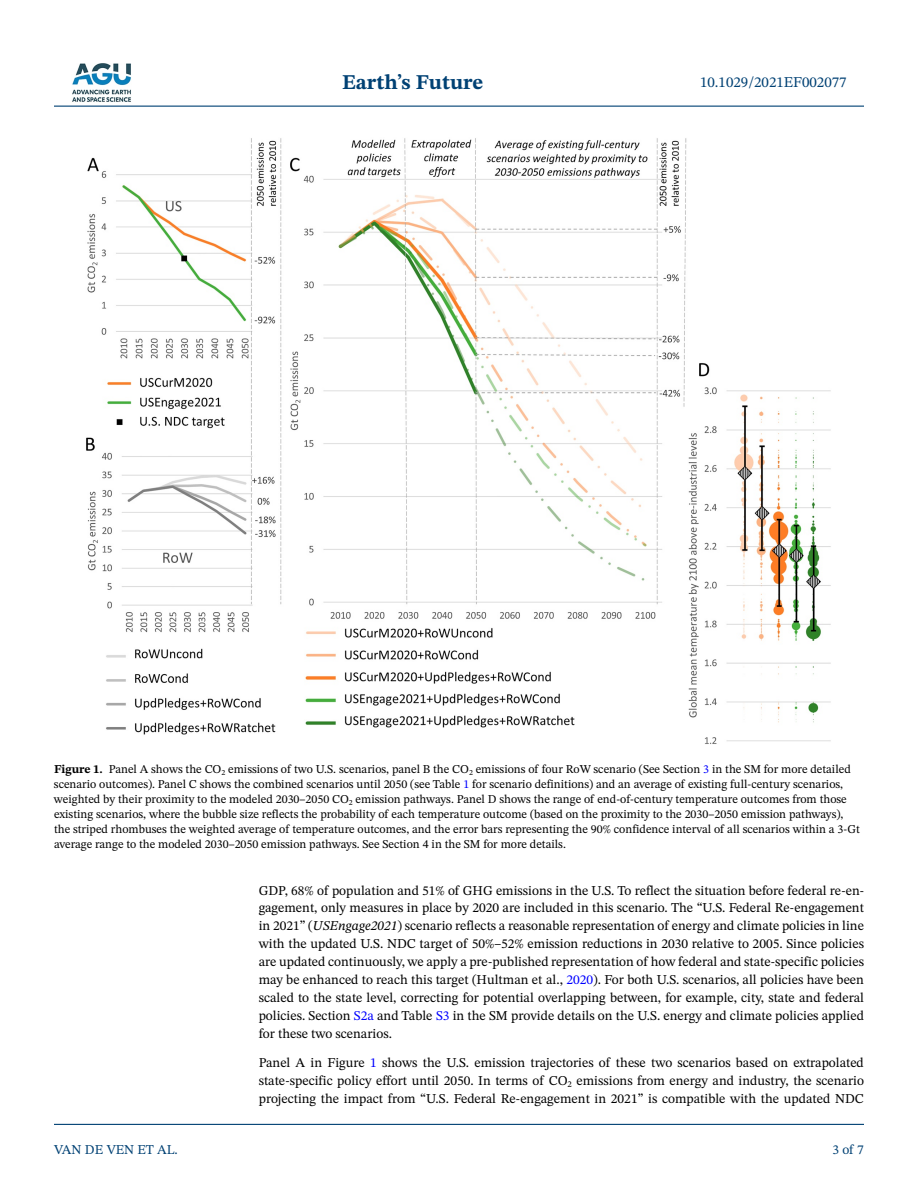
<style>
.page{position:relative;width:918px;height:1188px;background:#fff}
.page>*{position:absolute;margin:0;border:0;box-sizing:border-box;transform-origin:0 0}
.t1{font:700 21px "STIX Two Text";color:#004174}
.t2{font:15px "STIX Two Text";color:#004174}
.t3{font:13.5px/18px "STIX Two Text";color:#000;text-align:justify}
.t4{font:13.5px "STIX Two Text";color:#004174}
.t5{font:12px/15px "STIX Two Text";color:#000}
.s1{font-weight:700}
.s2{color:#00f}
.s3{font-style:italic}
</style>
<div class="page">
<hr style="left:54px;top:106px;width:810px;height:1px;background:#004174">
<hr style="left:54px;top:1124px;width:810px;height:1px;background:#004174">
<img style="left:72px;top:63px;width:59px;height:39px">
<img style="left:86px;top:138px;width:745px;height:606px">
<h1 class="t1" style="left:342px;top:67px;width:143px">Earth’s Future</h1>
<p class="t2" style="left:700px;top:72px;width:148px">10.1029/2021EF002077</p>
<p class="t5" style="left:54px;top:762px;width:808px"><span class="s1">Figure 1.</span> Panel A shows the CO<sub>2</sub> emissions of two U.S. scenarios, panel B the CO<sub>2</sub> emissions of four RoW scenario (See Section <span class="s2">3</span> in the SM for more detailed scenario outcomes). Panel C shows the combined scenarios until 2050 (see Table <span class="s2">1</span> for scenario definitions) and an average of existing full-century scenarios, weighted by their proximity to the modeled 2030–2050 CO<sub>2</sub> emission pathways. Panel D shows the range of end-of-century temperature outcomes from those existing scenarios, where the bubble size reflects the probability of each temperature outcome (based on the proximity to the 2030–2050 emission pathways), the striped rhombuses the weighted average of temperature outcomes, and the error bars representing the 90% confidence interval of all scenarios within a 3-Gt average range to the modeled 2030–2050 emission pathways. See Section 4 in the SM for more details.</p>
<p class="t4" style="left:54px;top:1140px;width:125px">VAN DE VEN ET AL.</p>
<p class="t3" style="left:259px;top:881px;width:607px">GDP, 68% of population and 51% of GHG emissions in the U.S. To reflect the situation before federal re-en&shy;gagement, only measures in place by 2020 are included in this scenario. The “U.S. Federal Re-engagement in 2021” (<span class="s3">USEngage2021</span>) scenario reflects a reasonable representation of energy and climate policies in line with the updated U.S. NDC target of 50%–52% emission reductions in 2030 relative to 2005. Since policies are updated continuously, we apply a pre-published representation of how federal and state-specific policies may be enhanced to reach this target (Hultman et al., <span class="s2">2020</span>). For both U.S. scenarios, all policies have been scaled to the state level, correcting for potential overlapping between, for example, city, state and federal policies. Section <span class="s2">S2a</span> and Table <span class="s2">S3</span> in the SM provide details on the U.S. energy and climate policies applied for these two scenarios.</p>
<p class="t3" style="left:259px;top:1053px;width:607px">Panel A in Figure <span class="s2">1</span> shows the U.S. emission trajectories of these two scenarios based on extrapolated state-specific policy effort until 2050. In terms of CO<sub>2</sub> emissions from energy and industry, the scenario projecting the impact from “U.S. Federal Re-engagement in 2021” is compatible with the updated NDC</p>
<p class="t4" style="left:833px;top:1140px;width:33px">3 of 7</p>
</div>
